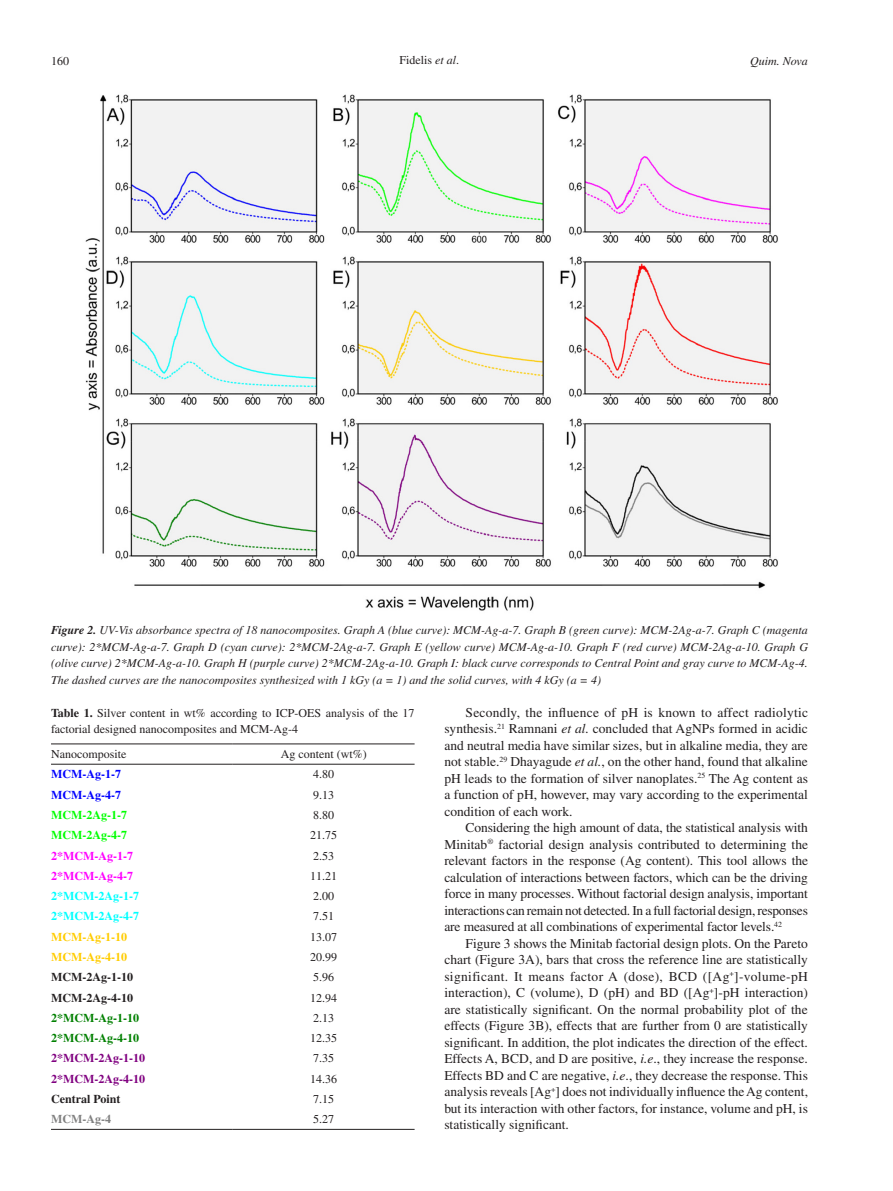
<style>
.page{position:relative;width:893px;height:1191px;background:#fff}
.page>*{position:absolute;margin:0;border:0;box-sizing:border-box;transform-origin:0 0}
.t1{font:13.5px/16.5px "Times LT Std";color:#231f20;text-align:justify}
.Figura{font:italic 12px/16.5px "Times LT Std";color:#231f20;text-align:justify}
.Tabela-título{font:12px/16.5px "Times LT Std";color:#231f20}
.Tabela-corpo{font:12px "Times LT Std";color:#231f20}
.Tabela-corpo-2{font:700 12px "Times LT Std";color:#231f20}
.Tabela-corpo-3{font:700 12px "Times LT Std";color:#800080}
.Tabela-corpo-4{font:700 12px "Times LT Std";color:#0ff}
.Tabela-corpo-5{font:700 12px "Times LT Std";color:#008000}
.Tabela-corpo-6{font:700 12px "Times LT Std";color:#f0f}
.Tabela-corpo-7{font:700 12px "Times LT Std";color:#0f0}
.Tabela-corpo-8{font:700 12px "Times LT Std";color:#fc0}
.Tabela-corpo-9{font:700 12px "Times LT Std";color:#00f}
.Tabela-corpo-10{font:700 12px "Times LT Std";color:#808080}
.s1{font-style:italic}
.s2{font-weight:700}
</style>
<div class="page">
<img style="left:85px;top:94px;width:693px;height:517px">
<hr style="left:51px;top:743px;width:182px;height:1px;background:#231f20">
<hr style="left:233px;top:743px;width:182px;height:1px;background:#231f20">
<hr style="left:51px;top:764px;width:182px;height:1px;background:#231f20">
<hr style="left:233px;top:764px;width:182px;height:1px;background:#231f20">
<hr style="left:51px;top:1129px;width:182px;height:1px;background:#231f20">
<hr style="left:233px;top:1129px;width:182px;height:1px;background:#231f20">
<p class="Tabela-título" style="left:51px;top:52px;width:19px">160</p>
<p class="Tabela-título" style="left:400px;top:52px;width:61px">Fidelis <span class="s1">et al</span>.</p>
<p class="Figura" style="left:750px;top:53px;width:59px">Quim. Nova</p>
<p class="Figura" style="left:51px;top:622px;width:758px"><span class="s2">Figure 2.</span> UV-Vis absorbance spectra of 18 nanocomposites. Graph A (blue curve): MCM-Ag-a-7. Graph B (green curve): MCM-2Ag-a-7. Graph C (magenta curve): 2*MCM-Ag-a-7. Graph D (cyan curve): 2*MCM-2Ag-a-7. Graph E (yellow curve) MCM-Ag-a-10. Graph F (red curve) MCM-2Ag-a-10. Graph G (olive curve) 2*MCM-Ag-a-10. Graph H (purple curve) 2*MCM-2Ag-a-10. Graph I: black curve corresponds to Central Point and gray curve to MCM-Ag-4.<br>The dashed curves are the nanocomposites synthesized with 1 kGy (a = 1) and the solid curves, with 4 kGy (a = 4)</p>
<p class="Tabela-título" style="left:51px;top:704px;width:365px"><span class="s2">Table 1.</span> Silver content in wt% according to ICP-OES analysis of the 17 factorial designed nanocomposites and MCM-Ag-4</p>
<p class="Tabela-corpo" style="left:51px;top:747px;width:77px">Nanocomposite</p>
<p class="Tabela-corpo" style="left:281px;top:747px;width:87px">Ag content (wt%)</p>
<p class="Tabela-corpo-9" style="left:51px;top:767px;width:71px">MCM-Ag-1-7</p>
<p class="Tabela-corpo" style="left:313px;top:767px;width:22px">4.80</p>
<p class="Tabela-corpo-9" style="left:51px;top:787px;width:71px">MCM-Ag-4-7</p>
<p class="Tabela-corpo" style="left:313px;top:788px;width:22px">9.13</p>
<p class="Tabela-corpo-7" style="left:51px;top:807px;width:77px">MCM-2Ag-1-7</p>
<p class="Tabela-corpo" style="left:313px;top:808px;width:22px">8.80</p>
<p class="Tabela-corpo-7" style="left:51px;top:828px;width:77px">MCM-2Ag-4-7</p>
<p class="Tabela-corpo" style="left:310px;top:828px;width:28px">21.75</p>
<p class="Tabela-corpo-6" style="left:51px;top:848px;width:83px">2*MCM-Ag-1-7</p>
<p class="Tabela-corpo" style="left:313px;top:848px;width:22px">2.53</p>
<p class="Tabela-corpo-6" style="left:51px;top:868px;width:83px">2*MCM-Ag-4-7</p>
<p class="Tabela-corpo" style="left:310px;top:869px;width:28px">11.21</p>
<p class="Tabela-corpo-4" style="left:51px;top:889px;width:89px">2*MCM-2Ag-1-7</p>
<p class="Tabela-corpo" style="left:313px;top:889px;width:22px">2.00</p>
<p class="Tabela-corpo-4" style="left:51px;top:909px;width:89px">2*MCM-2Ag-4-7</p>
<p class="Tabela-corpo" style="left:313px;top:909px;width:22px">7.51</p>
<p class="Tabela-corpo-8" style="left:51px;top:929px;width:77px">MCM-Ag-1-10</p>
<p class="Tabela-corpo" style="left:310px;top:930px;width:28px">13.07</p>
<p class="Tabela-corpo-8" style="left:51px;top:949px;width:77px">MCM-Ag-4-10</p>
<p class="Tabela-corpo" style="left:310px;top:950px;width:28px">20.99</p>
<p class="Tabela-corpo-2" style="left:51px;top:970px;width:83px">MCM-2Ag-1-10</p>
<p class="Tabela-corpo" style="left:313px;top:970px;width:22px">5.96</p>
<p class="Tabela-corpo-2" style="left:51px;top:990px;width:83px">MCM-2Ag-4-10</p>
<p class="Tabela-corpo" style="left:310px;top:990px;width:28px">12.94</p>
<p class="Tabela-corpo-5" style="left:51px;top:1010px;width:89px">2*MCM-Ag-1-10</p>
<p class="Tabela-corpo" style="left:313px;top:1011px;width:22px">2.13</p>
<p class="Tabela-corpo-5" style="left:51px;top:1031px;width:89px">2*MCM-Ag-4-10</p>
<p class="Tabela-corpo" style="left:310px;top:1031px;width:28px">12.35</p>
<p class="Tabela-corpo-3" style="left:51px;top:1051px;width:95px">2*MCM-2Ag-1-10</p>
<p class="Tabela-corpo" style="left:313px;top:1051px;width:22px">7.35</p>
<p class="Tabela-corpo-3" style="left:51px;top:1071px;width:95px">2*MCM-2Ag-4-10</p>
<p class="Tabela-corpo" style="left:310px;top:1072px;width:28px">14.36</p>
<p class="Tabela-corpo-2" style="left:51px;top:1091px;width:71px">Central Point</p>
<p class="Tabela-corpo" style="left:313px;top:1092px;width:22px">7.15</p>
<p class="Tabela-corpo-10" style="left:51px;top:1112px;width:61px">MCM-Ag-4</p>
<p class="Tabela-corpo" style="left:313px;top:1112px;width:22px">5.27</p>
<p class="t1" style="left:444px;top:703px;width:365px;text-indent:21px">Secondly, the influence of pH is known to affect radiolytic synthesis.<sup>21</sup> Ramnani <span class="s1">et al.</span> concluded that AgNPs formed in acidic and neutral media have similar sizes, but in alkaline media, they are not stable.<sup>29</sup> Dhayagude <span class="s1">et al.</span>, on the other hand, found that alkaline pH leads to the formation of silver nanoplates.<sup>25</sup> The Ag content as a function of pH, however, may vary according to the experimental condition of each work.</p>
<p class="t1" style="left:444px;top:819px;width:365px;text-indent:21px">Considering the high amount of data, the statistical analysis with Minitab<sup>®</sup> factorial design analysis contributed to determining the relevant factors in the response (Ag content). This tool allows the calculation of interactions between factors, which can be the driving force in many processes. Without factorial design analysis, important interactions can remain not detected. In a full factorial design, responses are measured at all combinations of experimental factor levels.<sup>42</sup></p>
<p class="t1" style="left:444px;top:934px;width:365px;text-indent:21px">Figure 3 shows the Minitab factorial design plots. On the Pareto chart (Figure 3A), bars that cross the reference line are statistically significant. It means factor A (dose), BCD ([Ag<sup>+</sup>]-volume-pH interaction), C (volume), D (pH) and BD ([Ag<sup>+</sup>]-pH interaction) are statistically significant. On the normal probability plot of the effects (Figure 3B), effects that are further from 0 are statistically significant. In addition, the plot indicates the direction of the effect.<br>Effects A, BCD, and D are positive, <span class="s1">i.e</span>., they increase the response.<br>Effects BD and C are negative, <span class="s1">i.e</span>., they decrease the response. This analysis reveals [Ag<sup>+</sup>] does not individually influence the Ag content, but its interaction with other factors, for instance, volume and pH, is statistically significant.</p>
</div>
